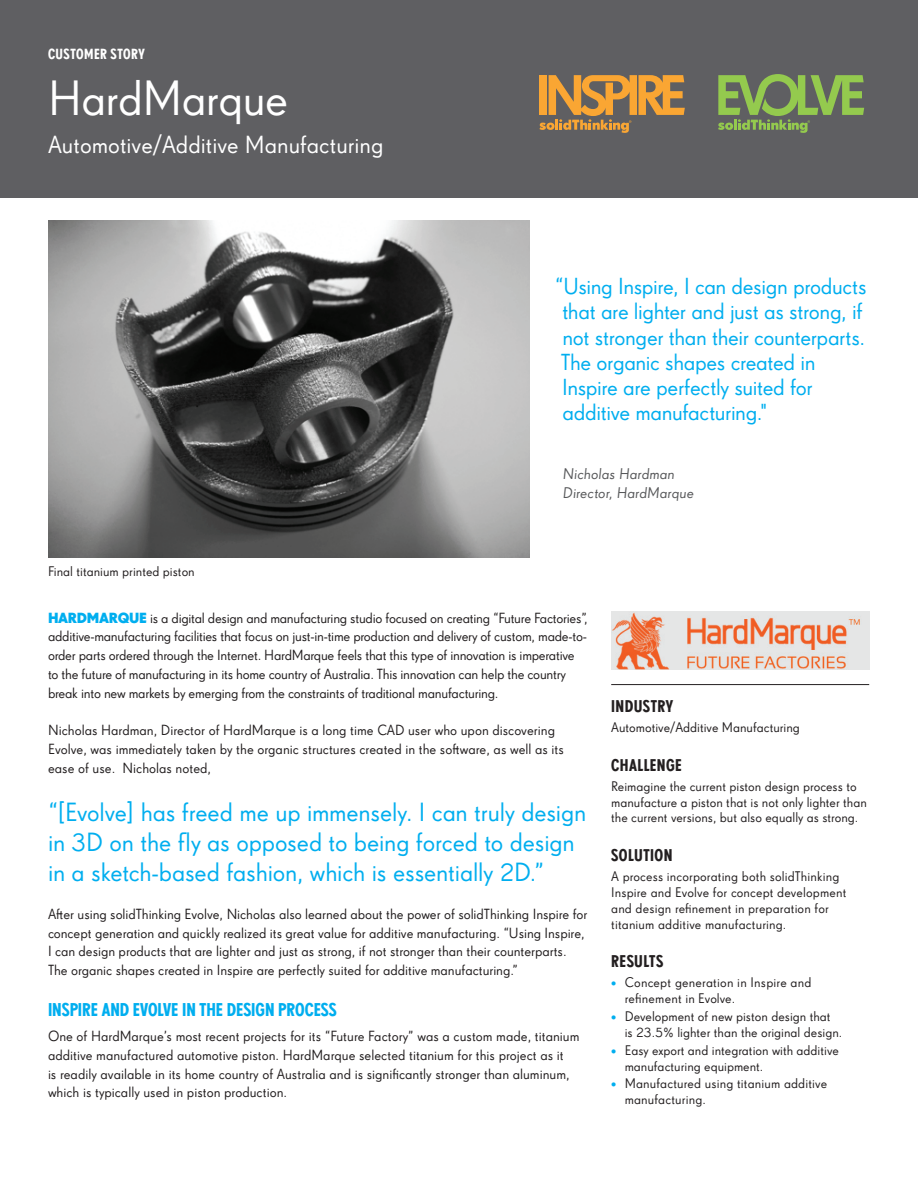
<style>
.page{position:relative;width:918px;height:1188px;background:#fff}
.page>*{position:absolute;margin:0;border:0;box-sizing:border-box;transform-origin:0 0}
.t1{font:48px "Super Grotesk Pro";letter-spacing:-.015em;color:#fff}
.t2{font:25.5px/30px "Super Grotesk Pro";letter-spacing:-.01em;color:#00aeef}
.t3{font:24px "Super Grotesk Pro";color:#fff}
.t4{font:22.5px/25.2px "Super Grotesk Pro";letter-spacing:-.02em;color:#00aeef}
.t5{font:500 condensed 18px "Super Grotesk Pro";color:#00aeef}
.t6{font:500 condensed 16.5px "Super Grotesk Pro";letter-spacing:.025em;color:#231f20}
.t7{font:15px/18.8px "Super Grotesk Pro";color:#57585a}
.t8{font:14.25px/18.8px "Super Grotesk Pro";letter-spacing:-.005em;color:#231f20}
.t9{font:500 condensed 14.25px "Super Grotesk Pro";letter-spacing:.03em;color:#fff}
.t10{font:13.5px/15.8px "Super Grotesk Pro";color:#231f20}
.s1{font-weight:700;color:#00aeef}
.s2{color:#00aeef}
</style>
<div class="page">
<img style="left:48px;top:220px;width:481px;height:338px">
<div style="left:0;top:0;width:918px;height:198px;background:#5f5f62"></div>
<svg style="left:718px;top:74px;width:146px;height:59px"></svg>
<hr style="left:611px;top:684px;width:258px;height:1px;background:#231f20">
<svg style="left:539px;top:75px;width:146px;height:58px"></svg>
<img style="left:611px;top:612px;width:258px;height:57px">
<p class="t9" style="left:48px;top:46px;width:98px">CUSTOMER STORY</p>
<h1 class="t1" style="left:48px;top:71px;width:242px">HardMarque</h1>
<h3 class="t3" style="left:48px;top:131px;width:337px">Automotive/Additive Manufacturing</h3>
<p class="t10" style="left:48px;top:563px;width:148px">Final titanium printed piston</p>
<h3 class="t4" style="left:555px;top:274px;width:313px">“Using Inspire, I can design products that are lighter and just as strong, if not stronger than their counterparts.<br>The organic shapes created in Inspire are perfectly suited for additive manufacturing."</h3>
<p class="t7" style="left:563px;top:465px;width:134px">Nicholas Hardman<br>Director, HardMarque</p>
<p class="t8" style="left:48px;top:608px;width:541px"><span class="s1">HARDMARQUE</span> is a digital design and manufacturing studio focused on creating “Future Factories”, additive-manufacturing facilities that focus on just-in-time production and delivery of custom, made-to&shy;order parts ordered through the Internet. HardMarque feels that this type of innovation is imperative to the future of manufacturing in its home country of Australia. This innovation can help the country break into new markets by emerging from the constraints of traditional manufacturing.</p>
<p class="t8" style="left:48px;top:721px;width:517px">Nicholas Hardman, Director of HardMarque is a long time CAD user who upon discovering<br>Evolve, was immediately taken by the organic structures created in the software, as well as its ease of use. Nicholas noted,</p>
<h2 class="t2" style="left:48px;top:798px;width:540px">“[Evolve] has freed me up immensely. I can truly design in 3D on the fly as opposed to being forced to design in a sketch-based fashion, which is essentially 2D.”</h2>
<p class="t8" style="left:48px;top:905px;width:541px">After using solidThinking Evolve, Nicholas also learned about the power of solidThinking Inspire for concept generation and quickly realized its great value for additive manufacturing. “Using Inspire, I can design products that are lighter and just as strong, if not stronger than their counterparts.<br>The organic shapes created in Inspire are perfectly suited for additive manufacturing.”</p>
<p class="t5" style="left:48px;top:999px;width:290px">INSPIRE AND EVOLVE IN THE DESIGN PROCESS</p>
<p class="t8" style="left:48px;top:1027px;width:533px">One of HardMarque’s most recent projects for its “Future Factory” was a custom made, titanium additive manufactured automotive piston. HardMarque selected titanium for this project as it<br>is readily available in its home country of Australia and is significantly stronger than aluminum, which is typically used in piston production.</p>
<p class="t6" style="left:611px;top:697px;width:63px">INDUSTRY</p>
<p class="t10" style="left:611px;top:719px;width:190px">Automotive/Additive Manufacturing</p>
<p class="t6" style="left:611px;top:756px;width:72px">CHALLENGE</p>
<p class="t10" style="left:611px;top:778px;width:257px">Reimagine the current piston design process to manufacture a piston that is not only lighter than the current versions, but also equally as strong.</p>
<p class="t6" style="left:611px;top:846px;width:63px">SOLUTION</p>
<p class="t10" style="left:611px;top:869px;width:237px">A process incorporating both solidThinking Inspire and Evolve for concept development and design refinement in preparation for titanium additive manufacturing.</p>
<p class="t6" style="left:611px;top:952px;width:53px">RESULTS</p>
<p class="t10" style="left:625px;top:975px;width:188px;text-indent:-14px"><span class="s2">•</span> Concept generation in Inspire and refinement in Evolve.</p>
<p class="t10" style="left:625px;top:1009px;width:219px;text-indent:-14px"><span class="s2">•</span> Development of new piston design that<br>is 23.5% lighter than the original design.</p>
<p class="t10" style="left:625px;top:1042px;width:216px;text-indent:-14px"><span class="s2">•</span> Easy export and integration with additive manufacturing equipment.</p>
<p class="t10" style="left:625px;top:1076px;width:204px;text-indent:-14px"><span class="s2">•</span> Manufactured using titanium additive manufacturing.</p>
</div>
